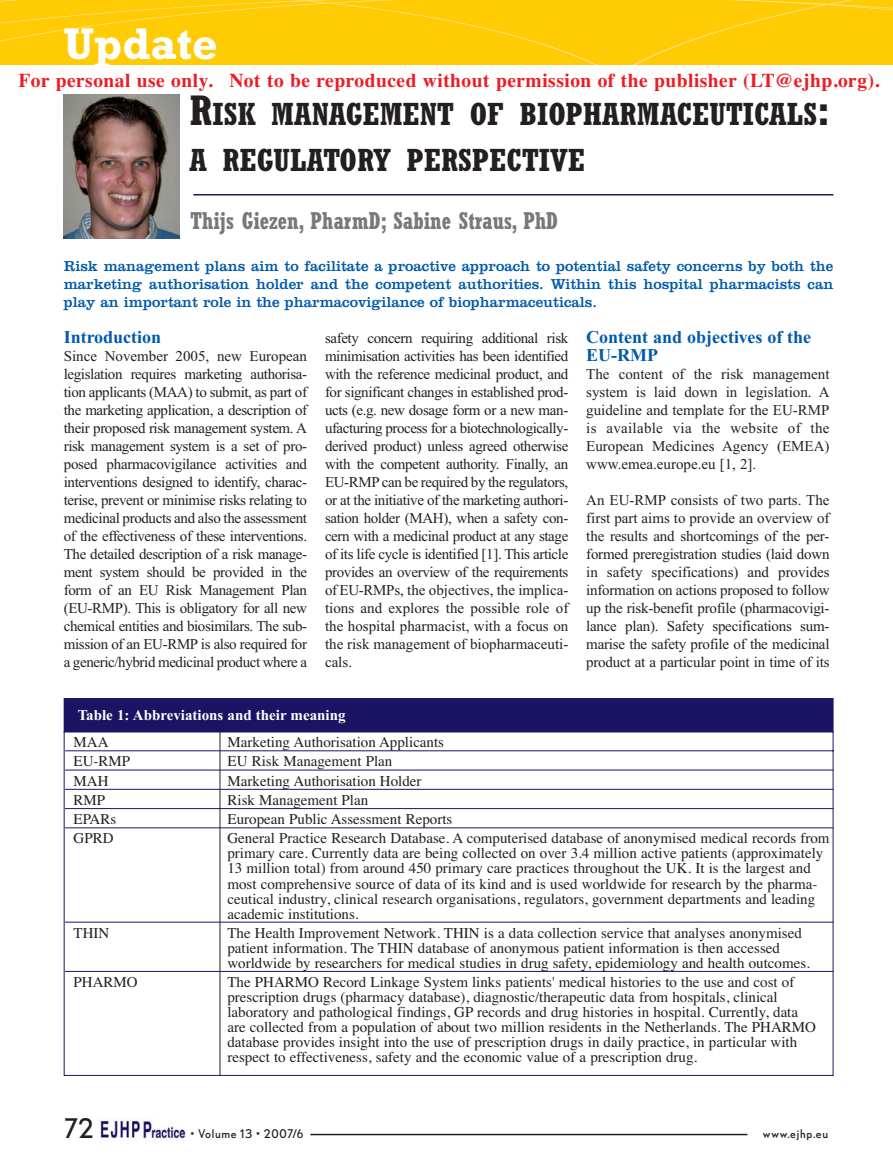
<style>
.page{position:relative;width:893px;height:1174px;background:#fff}
.page>*{position:absolute;margin:0;border:0;box-sizing:border-box;transform-origin:0 0}
.t1{font:700 45px "Rockwell";color:#fff}
.t2{font:700 condensed 31.5px/46.5px "Rockwell";letter-spacing:.005em;color:#231f20}
.t3{font:27px "Nobel";color:#231f20}
.t4{font:700 condensed 24px "Rockwell";color:#77787b;scale:.9 1}
.t5{font:700 19.5px "Times";letter-spacing:.025em;color:#ed1c24}
.t6{font:700 18px/18px "Times New Roman";color:#005aaa}
.t7{font:15px/18px "Times New Roman";letter-spacing:-.005em;color:#231f20;text-align:justify}
.t8{font:15px/15px "Times";color:#231f20}
.t9{font:15px/18px "Clarendon";color:#005aaa;text-align:justify}
.t10{font:700 15px "Times New Roman";color:#fff}
.t11{font:12px "Nobel";letter-spacing:.06em;color:#231f20}
.s1{font-size:42px}
</style>
<div class="page">
<hr style="left:310px;top:1133px;width:437px;height:2px;background:#231f20">
<img style="left:98px;top:1118px;width:88px;height:23px">
<div style="left:0;top:1px;width:893px;height:64px;background:#ffcb04"></div>
<hr style="left:193px;top:194px;width:640px;height:1px;background:#1b1464">
<img style="left:64px;top:94px;width:116px;height:145px">
<svg style="left:63px;top:731px;width:771px;height:345px"></svg>
<hr style="left:65px;top:769px;width:768px;height:1px;background:#1b1464">
<hr style="left:65px;top:789px;width:768px;height:1px;background:#1b1464">
<hr style="left:65px;top:808px;width:768px;height:1px;background:#1b1464">
<hr style="left:65px;top:827px;width:768px;height:1px;background:#1b1464">
<hr style="left:65px;top:921px;width:768px;height:1px;background:#1b1464">
<hr style="left:65px;top:971px;width:768px;height:1px;background:#1b1464">
<div style="left:64px;top:698px;width:769px;height:34px;background:#1b1464"></div>
<hr style="left:220px;top:731px;width:1px;height:344px;background:#231f20">
<h1 class="t1" style="left:64px;top:27px;width:156px">Update</h1>
<h3 class="t5" style="left:18px;top:74px;width:863px">For personal use only. Not to be reproduced without permission of the publisher (LT@ejhp.org).</h3>
<h2 class="t2" style="left:189px;top:94px;width:642px"><span class="s1">R</span>ISK MANAGEMENT OF BIOPHARMACEUTICALS<span class="s1">:<br></span>A REGULATORY PERSPECTIVE</h2>
<h3 class="t4" style="left:191px;top:212px;width:410px">Thijs Giezen, PharmD; Sabine Straus, PhD</h3>
<p class="t9" style="left:64px;top:258px;width:771px">Risk management plans aim to facilitate a proactive approach to potential safety concerns by both the marketing authorisation holder and the competent authorities. Within this hospital pharmacists can play an important role in the pharmacovigilance of biopharmaceuticals.</p>
<p class="t6" style="left:64px;top:329px;width:99px">Introduction</p>
<p class="t7" style="left:64px;top:348px;width:245px">Since November 2005, new European legislation requires marketing authorisa&shy;tion applicants (MAA) to submit, as part of the marketing application, a description of their proposed risk management system. A risk management system is a set of pro&shy;posed pharmacovigilance activities and interventions designed to identify, charac&shy;terise, prevent or minimise risks relating to medicinal products and also the assessment of the effectiveness of these interventions.<br>The detailed description of a risk manage&shy;ment system should be provided in the form of an EU Risk Management Plan (EU-RMP). This is obligatory for all new chemical entities and biosimilars. The sub&shy;mission of an EU-RMP is also required for a generic/hybrid medicinal product where a</p>
<p class="t7" style="left:325px;top:330px;width:245px">safety concern requiring additional risk minimisation activities has been identified with the reference medicinal product, and for significant changes in established prod&shy;ucts (e.g. new dosage form or a new man&shy;ufacturing process for a biotechnologically&shy;derived product) unless agreed otherwise with the competent authority. Finally, an EU-RMP can be required by the regulators, or at the initiative of the marketing authori&shy;sation holder (MAH), when a safety con&shy;cern with a medicinal product at any stage of its life cycle is identified [1]. This article provides an overview of the requirements of EU-RMPs, the objectives, the implica&shy;tions and explores the possible role of the hospital pharmacist, with a focus on the risk management of biopharmaceuti&shy;cals.</p>
<p class="t6" style="left:586px;top:329px;width:227px">Content and objectives of the<br>EU-RMP</p>
<p class="t7" style="left:586px;top:366px;width:245px">The content of the risk management system is laid down in legislation. A guideline and template for the EU-RMP is available via the website of the European Medicines Agency (EMEA) www.emea.europe.eu [1, 2].</p>
<p class="t7" style="left:586px;top:492px;width:245px">An EU-RMP consists of two parts. The first part aims to provide an overview of the results and shortcomings of the per&shy;formed preregistration studies (laid down in safety specifications) and provides information on actions proposed to follow up the risk-benefit profile (pharmacovigi&shy;lance plan). Safety specifications sum&shy;marise the safety profile of the medicinal product at a particular point in time of its</p>
<p class="t10" style="left:78px;top:710px;width:269px">Table 1: Abbreviations and their meaning</p>
<p class="t8" style="left:74px;top:736px;width:36px">MAA</p>
<p class="t8" style="left:228px;top:736px;width:218px">Marketing Authorisation Applicants</p>
<p class="t8" style="left:74px;top:755px;width:58px">EU-RMP</p>
<p class="t8" style="left:228px;top:755px;width:166px">EU Risk Management Plan</p>
<p class="t8" style="left:74px;top:774px;width:36px">MAH</p>
<p class="t8" style="left:228px;top:774px;width:196px">Marketing Authorisation Holder</p>
<p class="t8" style="left:74px;top:794px;width:33px">RMP</p>
<p class="t8" style="left:228px;top:794px;width:142px">Risk Management Plan</p>
<p class="t8" style="left:74px;top:813px;width:44px">EPARs</p>
<p class="t8" style="left:228px;top:813px;width:226px">European Public Assessment Reports</p>
<p class="t8" style="left:74px;top:832px;width:42px">GPRD</p>
<p class="t8" style="left:227px;top:832px;width:604px">General Practice Research Database. A computerised database of anonymised medical records from primary care. Currently data are being collected on over 3.4 million active patients (approximately 13 million total) from around 450 primary care practices throughout the UK. It is the largest and most comprehensive source of data of its kind and is used worldwide for research by the pharma&shy;ceutical industry, clinical research organisations, regulators, government departments and leading academic institutions.</p>
<p class="t8" style="left:74px;top:926px;width:37px">THIN</p>
<p class="t8" style="left:227px;top:926px;width:584px">The Health Improvement Network. THIN is a data collection service that analyses anonymised patient information. The THIN database of anonymous patient information is then accessed worldwide by researchers for medical studies in drug safety, epidemiology and health outcomes.</p>
<p class="t8" style="left:74px;top:976px;width:66px">PHARMO</p>
<p class="t8" style="left:227px;top:976px;width:590px">The PHARMO Record Linkage System links patients' medical histories to the use and cost of prescription drugs (pharmacy database), diagnostic/therapeutic data from hospitals, clinical laboratory and pathological findings, GP records and drug histories in hospital. Currently, data are collected from a population of about two million residents in the Netherlands. The PHARMO database provides insight into the use of prescription drugs in daily practice, in particular with respect to effectiveness, safety and the economic value of a prescription drug.</p>
<h3 class="t3" style="left:64px;top:1118px;width:32px">72</h3>
<p class="t11" style="left:190px;top:1129px;width:115px">• Volume 13 • 2007/6</p>
<p class="t11" style="left:763px;top:1129px;width:67px">www.ejhp.eu</p>
</div>
